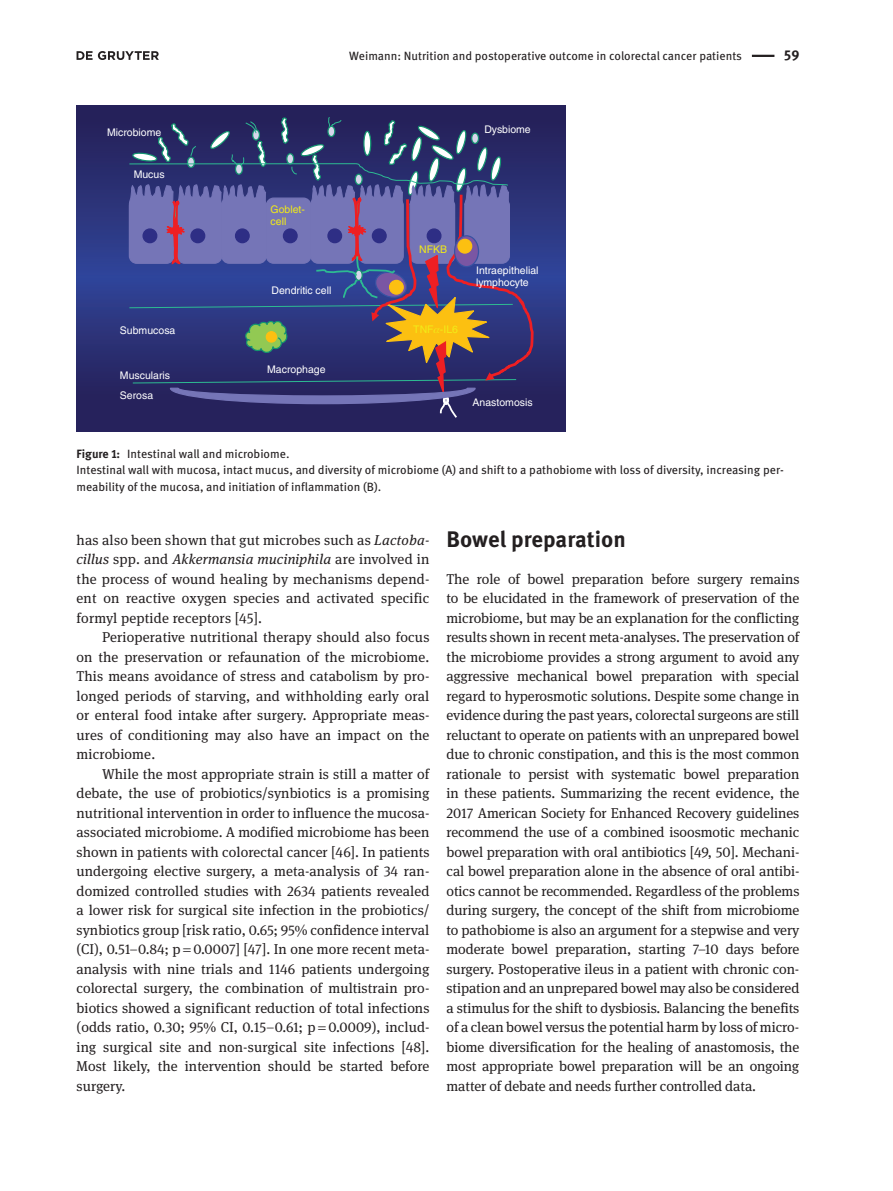
<style>
.page{position:relative;width:893px;height:1191px;background:#fff}
.page>*{position:absolute;margin:0;border:0;box-sizing:border-box;transform-origin:0 0}
.t1{font:700 22.5px "DG Meta Science";color:#231f20}
.t2{font:14.25px/19.5px "DG Meta Serif Science";letter-spacing:.005em;color:#231f20;text-align:justify}
.t3{font:700 14.25px "DG Meta Science";color:#231f20}
.t4{font:12px/16.5px "DG Meta Science";color:#231f20}
.t5{font:10.5px/12px "Helvetica";color:#fff}
.t6{font:10.5px/12px "Helvetica";color:#f2eb17}
.s1{font-weight:700}
.s2{font-style:italic}
</style>
<div class="page">
<hr style="left:752px;top:55px;width:22px;height:2px;background:#231f20">
<svg style="left:77px;top:105px;width:489px;height:326px;background:#282c6d"></svg>
<svg style="left:77px;top:51px;width:82px;height:9px"></svg>
<svg style="left:128px;top:116px;width:406px;height:304px;background:#47487f"></svg>
<p class="t4" style="left:349px;top:47px;width:394px">Weimann: Nutrition and postoperative outcome in colorectal cancer patients</p>
<p class="t3" style="left:784px;top:44px;width:17px">59</p>
<p class="t5" style="left:107px;top:127px;width:56px">Microbiome</p>
<p class="t5" style="left:484px;top:124px;width:48px">Dysbiome</p>
<p class="t5" style="left:134px;top:168px;width:32px">Mucus</p>
<p class="t6" style="left:271px;top:203px;width:36px">Goblet&shy;cell</p>
<p class="t5" style="left:271px;top:284px;width:61px">Dendritic cell</p>
<p class="t6" style="left:419px;top:243px;width:30px">NFKB</p>
<p class="t5" style="left:120px;top:325px;width:57px">Submucosa</p>
<p class="t6" style="left:413px;top:323px;width:46px">TNF -IL6</p>
<p class="t5" style="left:120px;top:369px;width:52px">Muscularis</p>
<p class="t5" style="left:120px;top:390px;width:35px">Serosa</p>
<p class="t5" style="left:267px;top:363px;width:60px">Macrophage</p>
<p class="t5" style="left:476px;top:264px;width:64px">Intraepithelial lymphocyte</p>
<p class="t5" style="left:473px;top:396px;width:62px">Anastomosis</p>
<p class="t4" style="left:77px;top:445px;width:709px"><span class="s1">Figure 1:</span> Intestinal wall and microbiome.<br>Intestinal wall with mucosa, intact mucus, and diversity of microbiome (A) and shift to a pathobiome with loss of diversity, increasing per&shy;meability of the mucosa, and initiation of inflammation (B).</p>
<p class="t2" style="left:77px;top:530px;width:354px">has also been shown that gut microbes such as <span class="s2">Lactoba&shy;cillus</span> spp. and <span class="s2">Akkermansia muciniphila</span> are involved in the process of wound healing by mechanisms depend&shy;ent on reactive oxygen species and activated specific formyl peptide receptors [45].</p>
<p class="t2" style="left:77px;top:627px;width:354px;text-indent:26px">Perioperative nutritional therapy should also focus on the preservation or refaunation of the microbiome.<br>This means avoidance of stress and catabolism by pro&shy;longed periods of starving, and withholding early oral or enteral food intake after surgery. Appropriate meas&shy;ures of conditioning may also have an impact on the microbiome.</p>
<p class="t2" style="left:77px;top:764px;width:354px;text-indent:26px">While the most appropriate strain is still a matter of debate, the use of probiotics/synbiotics is a promising nutritional intervention in order to influence the mucosa&shy;associated microbiome. A modified microbiome has been shown in patients with colorectal cancer [46]. In patients undergoing elective surgery, a meta-analysis of 34 ran&shy;domized controlled studies with 2634 patients revealed a lower risk for surgical site infection in the probiotics/ synbiotics group [risk ratio, 0.65; 95% confidence interval (CI), 0.51–0.84; p 0.0007] [47]. In one more recent meta&shy;analysis with nine trials and 1146 patients undergoing colorectal surgery, the combination of multistrain pro&shy;biotics showed a significant reduction of total infections (odds ratio, 0.30; 95% CI, 0.15–0.61; p 0.0009), includ&shy;ing surgical site and non-surgical site infections [48].<br>Most likely, the intervention should be started before surgery.</p>
<h1 class="t1" style="left:446px;top:521px;width:181px">Bowel preparation</h1>
<p class="t2" style="left:446px;top:569px;width:354px">The role of bowel preparation before surgery remains to be elucidated in the framework of preservation of the microbiome, but may be an explanation for the conflicting results shown in recent meta-analyses. The preservation of the microbiome provides a strong argument to avoid any aggressive mechanical bowel preparation with special regard to hyperosmotic solutions. Despite some change in evidence during the past years, colorectal surgeons are still reluctant to operate on patients with an unprepared bowel due to chronic constipation, and this is the most common rationale to persist with systematic bowel preparation in these patients. Summarizing the recent evidence, the 2017 American Society for Enhanced Recovery guidelines recommend the use of a combined isoosmotic mechanic bowel preparation with oral antibiotics [49, 50]. Mechani&shy;cal bowel preparation alone in the absence of oral antibi&shy;otics cannot be recommended. Regardless of the problems during surgery, the concept of the shift from microbiome to pathobiome is also an argument for a stepwise and very moderate bowel preparation, starting 7–10 days before surgery. Postoperative ileus in a patient with chronic con&shy;stipation and an unprepared bowel may also be considered a stimulus for the shift to dysbiosis. Balancing the benefits of a clean bowel versus the potential harm by loss of micro&shy;biome diversification for the healing of anastomosis, the most appropriate bowel preparation will be an ongoing matter of debate and needs further controlled data.</p>
</div>
